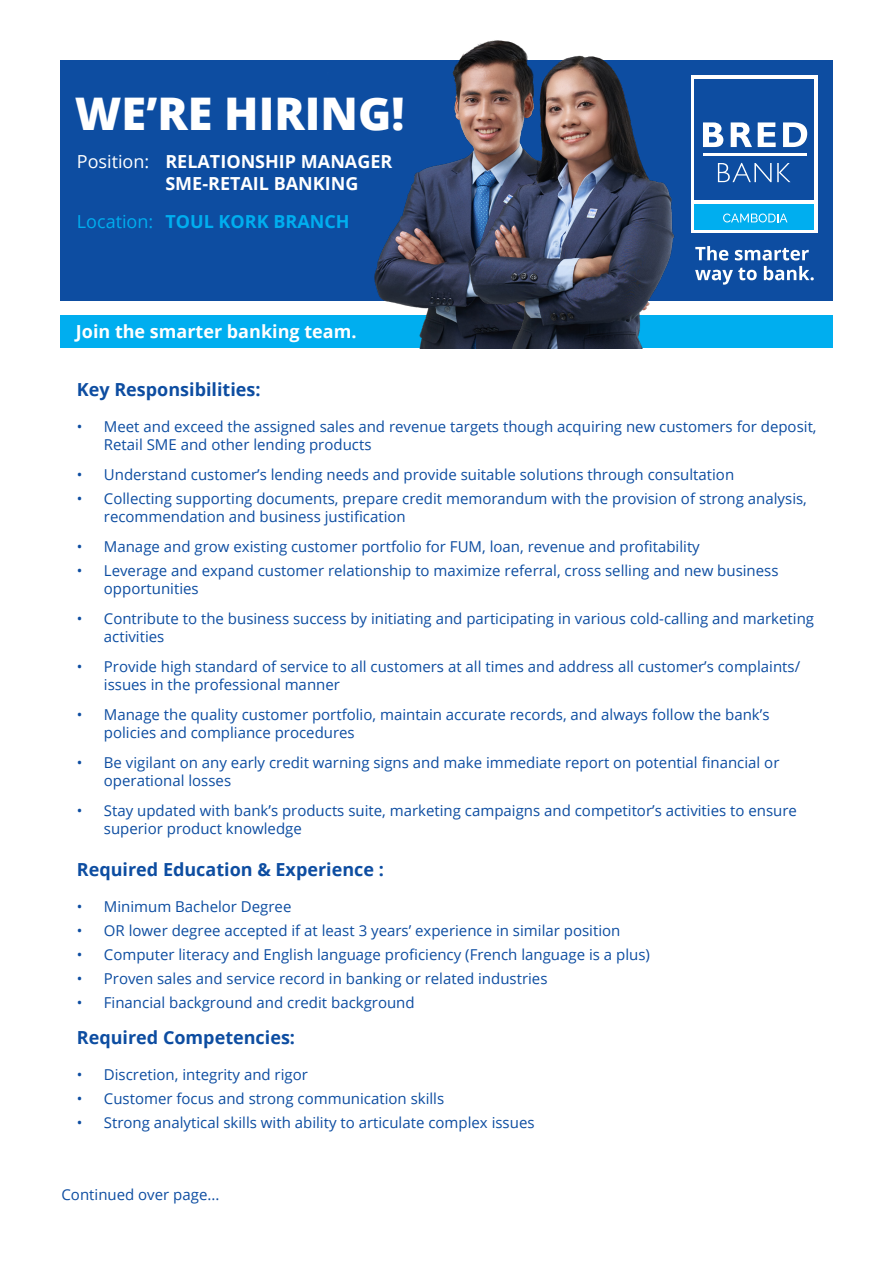
<style>
.page{position:relative;width:893px;height:1263px;background:#fff}
.page>*{position:absolute;margin:0;border:0;box-sizing:border-box;transform-origin:0 0}
.t1{font:800 45px "Open Sans";color:#fff}
.Position{font:700 18px/21.6px "Open Sans";color:#fff}
.OPEN_SANs{font:700 18px "Open Sans";color:#0d4da1}
.Position-2{font:700 18px "Open Sans";color:#00aeef}
.OPEN_SANs-2{font:15px/18px "Open Sans";color:#0d4da1}
.s1{font-weight:400}
</style>
<div class="page">
<div style="left:60px;top:60px;width:773px;height:240px;background:#0d4da1"></div>
<div style="left:60px;top:315px;width:773px;height:33px;background:#00aeef"></div>
<img style="left:378px;top:40px;width:398px;height:308px">
<div style="left:691px;top:75px;width:127px;height:158px;background:#fff"></div>
<div style="left:694px;top:79px;width:120px;height:120px;background:#0d4da1"></div>
<div style="left:695px;top:204px;width:119px;height:26px;background:#00aeef"></div>
<svg style="left:723px;top:214px;width:64px;height:8px"></svg>
<svg style="left:703px;top:122px;width:20px;height:25px"></svg>
<svg style="left:731px;top:122px;width:21px;height:25px"></svg>
<svg style="left:758px;top:122px;width:18px;height:25px"></svg>
<svg style="left:783px;top:122px;width:24px;height:25px"></svg>
<hr style="left:703px;top:154px;width:103px;height:2px;background:#fff">
<svg style="left:718px;top:163px;width:72px;height:19px"></svg>
<svg style="left:695px;top:246px;width:33px;height:14px"></svg>
<svg style="left:735px;top:248px;width:74px;height:12px"></svg>
<svg style="left:695px;top:268px;width:62px;height:17px"></svg>
<svg style="left:764px;top:266px;width:50px;height:14px"></svg>
<h1 class="t1" style="left:75px;top:80px;width:331px">WE’RE HIRING!</h1>
<p class="Position" style="left:165px;top:150px;width:228px;text-indent:-88px"><span class="s1">Position:</span> RELATIONSHIP MANAGER<br>SME-RETAIL BANKING</p>
<p class="Position-2" style="left:77px;top:209px;width:274px"><span class="s1">Location:</span> TOUL KORK BRANCH</p>
<p class="Position" style="left:76px;top:321px;width:282px">Join the smarter banking team.</p>
<p class="OPEN_SANs" style="left:77px;top:377px;width:185px">Key Responsibilities:</p>
<p class="OPEN_SANs-2" style="left:104px;top:417px;width:714px;text-indent:-27px">• Meet and exceed the assigned sales and revenue targets though acquiring new customers for deposit,<br>Retail SME and other lending products</p>
<p class="OPEN_SANs-2" style="left:77px;top:465px;width:659px">• Understand customer’s lending needs and provide suitable solutions through consultation</p>
<p class="OPEN_SANs-2" style="left:104px;top:489px;width:705px;text-indent:-27px">• Collecting supporting documents, prepare credit memorandum with the provision of strong analysis, recommendation and business justification</p>
<p class="OPEN_SANs-2" style="left:77px;top:537px;width:624px">• Manage and grow existing customer portfolio for FUM, loan, revenue and profitability</p>
<p class="OPEN_SANs-2" style="left:104px;top:561px;width:676px;text-indent:-27px">• Leverage and expand customer relationship to maximize referral, cross selling and new business opportunities</p>
<p class="OPEN_SANs-2" style="left:104px;top:609px;width:712px;text-indent:-27px">• Contribute to the business success by initiating and participating in various cold-calling and marketing activities</p>
<p class="OPEN_SANs-2" style="left:104px;top:657px;width:698px;text-indent:-27px">• Provide high standard of service to all customers at all times and address all customer’s complaints/ issues in the professional manner</p>
<p class="OPEN_SANs-2" style="left:104px;top:705px;width:667px;text-indent:-27px">• Manage the quality customer portfolio, maintain accurate records, and always follow the bank’s policies and compliance procedures</p>
<p class="OPEN_SANs-2" style="left:104px;top:753px;width:677px;text-indent:-27px">• Be vigilant on any early credit warning signs and make immediate report on potential financial or operational losses</p>
<p class="OPEN_SANs-2" style="left:104px;top:801px;width:695px;text-indent:-27px">• Stay updated with bank’s products suite, marketing campaigns and competitor’s activities to ensure superior product knowledge</p>
<p class="OPEN_SANs" style="left:77px;top:857px;width:309px">Required Education &amp; Experience :</p>
<p class="OPEN_SANs-2" style="left:77px;top:897px;width:216px">• Minimum Bachelor Degree</p>
<p class="OPEN_SANs-2" style="left:77px;top:921px;width:545px">• OR lower degree accepted if at least 3 years’ experience in similar position</p>
<p class="OPEN_SANs-2" style="left:77px;top:945px;width:575px">• Computer literacy and English language proficiency (French language is a plus)</p>
<p class="OPEN_SANs-2" style="left:77px;top:969px;width:472px">• Proven sales and service record in banking or related industries</p>
<p class="OPEN_SANs-2" style="left:77px;top:993px;width:339px">• Financial background and credit background</p>
<p class="OPEN_SANs" style="left:77px;top:1025px;width:220px">Required Competencies:</p>
<p class="OPEN_SANs-2" style="left:77px;top:1065px;width:233px">• Discretion, integrity and rigor</p>
<p class="OPEN_SANs-2" style="left:77px;top:1089px;width:369px">• Customer focus and strong communication skills</p>
<p class="OPEN_SANs-2" style="left:77px;top:1113px;width:459px">• Strong analytical skills with ability to articulate complex issues</p>
<p class="OPEN_SANs-2" style="left:62px;top:1185px;width:159px">Continued over page...</p>
</div>
